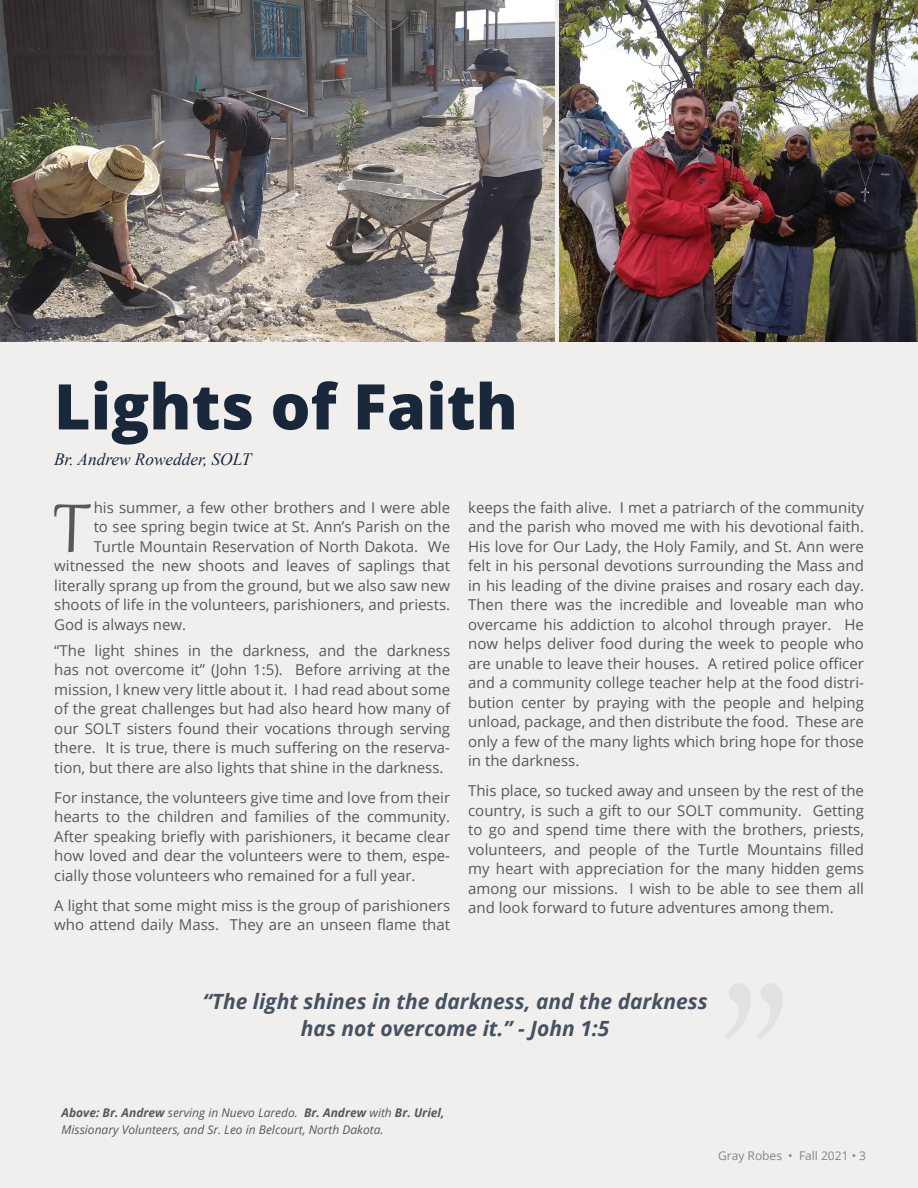
<style>
.page{position:relative;width:918px;height:1188px;background:#f0efee}
.page>*{position:absolute;margin:0;border:0;box-sizing:border-box;transform-origin:0 0}
.GR_Body_Copy{font:84.3px "Gabriola";color:#57585a}
.GR_Heading{font:800 63px "Open Sans";color:#182739}
.GR_Body_Copy-2{font:italic 700 21px/27px "Open Sans";color:#465261;text-align:center}
.GR_Heading-2{font:italic 17.25px "Times New Roman";color:#182739}
.GR_Body_Copy-3{font:15px/19.5px "Open Sans";color:#57585a;text-align:justify}
.GR_Caption_2{font:italic 12px/16.5px "Open Sans";color:#57585a}
.t1{font:12px "Open Sans";color:#828487}
.s1{font-weight:700}
</style>
<div class="page">
<img style="left:0;top:0;width:554px;height:341px">
<img style="left:559px;top:0;width:359px;height:341px">
<svg style="left:725px;top:984px;width:57px;height:55px"></svg>
<p class="GR_Heading" style="left:54px;top:359px;width:465px">Lights of Faith</p>
<p class="GR_Heading-2" style="left:54px;top:448px;width:199px">Br. Andrew Rowedder, SOLT</p>
<p class="GR_Body_Copy" style="left:54px;top:473px;width:36px">T</p>
<p class="GR_Body_Copy-3" style="left:94px;top:497px;width:358px">his summer, a few other brothers and I were able</p>
<p class="GR_Body_Copy-3" style="left:94px;top:517px;width:358px">to see spring begin twice at St. Ann’s Parish on the</p>
<p class="GR_Body_Copy-3" style="left:94px;top:536px;width:358px">Turtle Mountain Reservation of North Dakota. We</p>
<p class="GR_Body_Copy-3" style="left:54px;top:556px;width:397px">witnessed the new shoots and leaves of saplings that</p>
<p class="GR_Body_Copy-3" style="left:54px;top:575px;width:397px">literally sprang up from the ground, but we also saw new</p>
<p class="GR_Body_Copy-3" style="left:54px;top:595px;width:397px">shoots of life in the volunteers, parishioners, and priests.</p>
<p class="GR_Body_Copy-3" style="left:54px;top:614px;width:133px">God is always new.</p>
<p class="GR_Body_Copy-3" style="left:54px;top:640px;width:397px">“The light shines in the darkness, and the darkness has not overcome it” (John 1:5). Before arriving at the mission, I knew very little about it. I had read about some of the great challenges but had also heard how many of our SOLT sisters found their vocations through serving there. It is true, there is much suffering on the reserva&shy;tion, but there are also lights that shine in the darkness.</p>
<p class="GR_Body_Copy-3" style="left:54px;top:787px;width:397px">For instance, the volunteers give time and love from their hearts to the children and families of the community.<br>After speaking briefly with parishioners, it became clear how loved and dear the volunteers were to them, espe&shy;cially those volunteers who remained for a full year.</p>
<p class="GR_Body_Copy-3" style="left:54px;top:895px;width:397px">A light that some might miss is the group of parishioners who attend daily Mass. They are an unseen flame that</p>
<p class="GR_Body_Copy-3" style="left:468px;top:497px;width:397px">keeps the faith alive. I met a patriarch of the community and the parish who moved me with his devotional faith.<br>His love for Our Lady, the Holy Family, and St. Ann were felt in his personal devotions surrounding the Mass and in his leading of the divine praises and rosary each day.<br>Then there was the incredible and loveable man who overcame his addiction to alcohol through prayer. He now helps deliver food during the week to people who are unable to leave their houses. A retired police officer and a community college teacher help at the food distri&shy;bution center by praying with the people and helping unload, package, and then distribute the food. These are only a few of the many lights which bring hope for those in the darkness.</p>
<p class="GR_Body_Copy-3" style="left:468px;top:781px;width:397px">This place, so tucked away and unseen by the rest of the country, is such a gift to our SOLT community. Getting to go and spend time there with the brothers, priests, volunteers, and people of the Turtle Mountains filled my heart with appreciation for the many hidden gems among our missions. I wish to be able to see them all and look forward to future adventures among them.</p>
<p class="GR_Body_Copy-2" style="left:203px;top:988px;width:506px">“The light shines in the darkness, and the darkness has not overcome it.” - John 1:5</p>
<p class="GR_Caption_2" style="left:62px;top:1104px;width:384px"><span class="s1">Above: Br. Andrew</span> serving in Nuevo Laredo. <span class="s1">Br. Andrew</span> with <span class="s1">Br. Uriel,<br></span>Missionary Volunteers, and Sr. Leo in Belcourt, North Dakota.</p>
<p class="t1" style="left:718px;top:1147px;width:150px">Gray Robes • Fall 2021 • 3</p>
</div>
